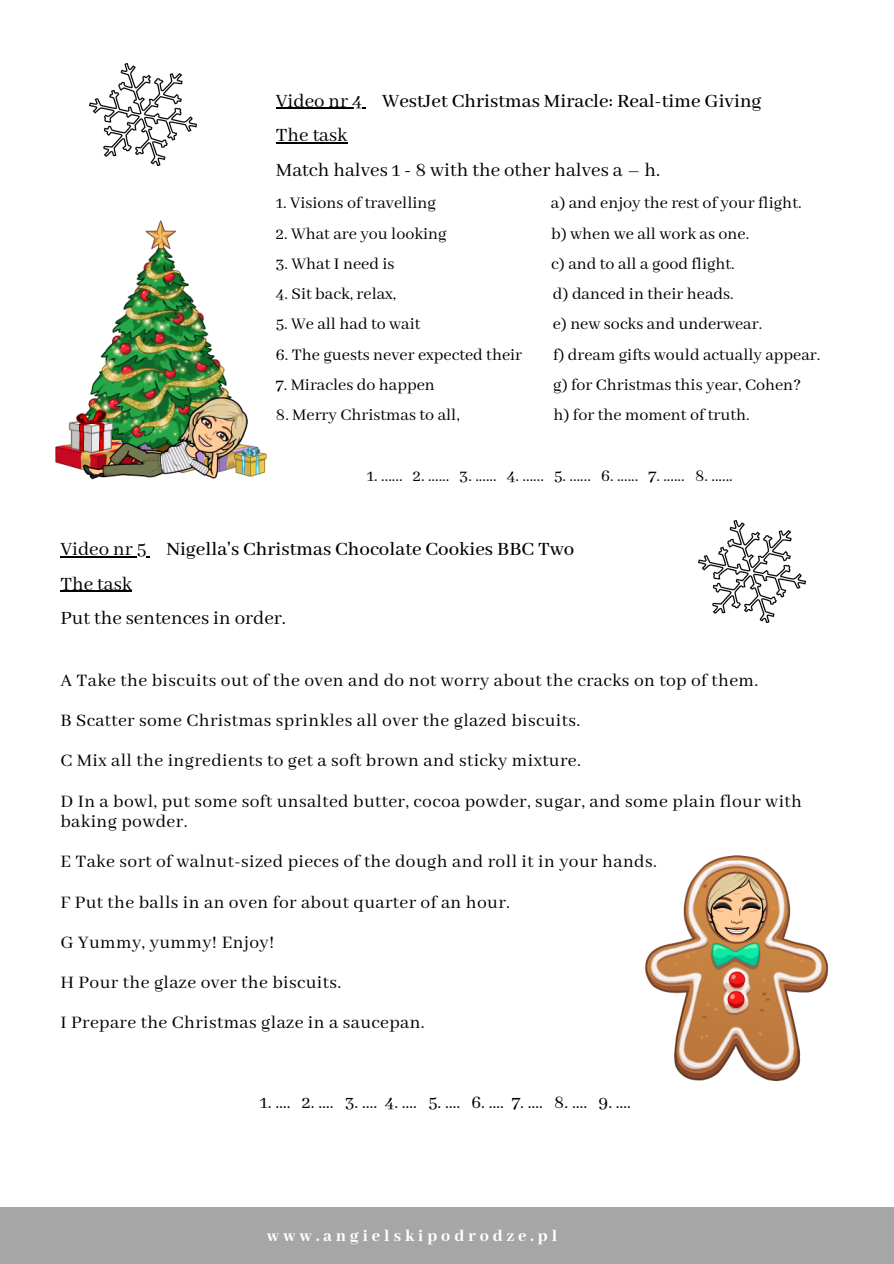
<style>
.page{position:relative;width:894px;height:1264px;background:#fff}
.page>*{position:absolute;margin:0;border:0;box-sizing:border-box;transform-origin:0 0}
.t1{font:20.85px/34.7px "Abhaya Libre";color:#000}
.t2{font:500 20.85px/34.7px "Abhaya Libre";color:#000}
.t3{font:19.5px/40.3px "Abhaya Libre";letter-spacing:.02em;color:#000}
.t4{font:18px "Abhaya Libre";color:#000}
.t5{font:800 18px "Abhaya Libre";letter-spacing:.22em;color:#fff}
.s1{font-weight:500}
.s2{font-weight:400}
</style>
<div class="page">
<div style="left:0;top:1207px;width:893px;height:56px;background:#a6a6a6"></div>
<hr style="left:60px;top:556px;width:86px;height:1px;background:#000">
<hr style="left:60px;top:590px;width:72px;height:1px;background:#000">
<img style="left:55px;top:220px;width:212px;height:260px">
<img style="left:89px;top:63px;width:107px;height:103px">
<hr style="left:276px;top:108px;width:86px;height:1px;background:#000">
<hr style="left:276px;top:142px;width:71px;height:1px;background:#000">
<img style="left:698px;top:520px;width:107px;height:102px">
<img style="left:644px;top:855px;width:185px;height:226px">
<p class="t1" style="left:276px;top:84px;width:487px">Video nr 4 <span class="s1">WestJet Christmas Miracle: Real-time Giving<br></span>The task<br>Match halves 1 - 8 with the other halves a – h.</p>
<p class="t4" style="left:276px;top:193px;width:161px">1. Visions of travelling</p>
<p class="t4" style="left:550px;top:193px;width:252px">a) and enjoy the rest of your flight.</p>
<p class="t4" style="left:276px;top:223px;width:172px">2. What are you looking</p>
<p class="t4" style="left:551px;top:223px;width:200px">b) when we all work as one.</p>
<p class="t4" style="left:276px;top:254px;width:120px">3. What I need is</p>
<p class="t4" style="left:551px;top:254px;width:185px">c) and to all a good flight.</p>
<p class="t4" style="left:276px;top:284px;width:122px">4. Sit back, relax,</p>
<p class="t4" style="left:553px;top:284px;width:182px">d) danced in their heads.</p>
<p class="t4" style="left:276px;top:314px;width:146px">5. We all had to wait</p>
<p class="t4" style="left:552px;top:314px;width:211px">e) new socks and underwear.</p>
<p class="t4" style="left:276px;top:344px;width:248px">6. The guests never expected their</p>
<p class="t4" style="left:553px;top:344px;width:269px">f) dream gifts would actually appear.</p>
<p class="t4" style="left:276px;top:375px;width:160px">7. Miracles do happen</p>
<p class="t4" style="left:553px;top:375px;width:249px">g) for Christmas this year, Cohen?</p>
<p class="t4" style="left:276px;top:405px;width:185px">8. Merry Christmas to all,</p>
<p class="t4" style="left:553px;top:405px;width:198px">h) for the moment of truth.</p>
<p class="t4" style="left:367px;top:465px;width:367px">1. ...... 2. ...... 3. ...... 4. ...... 5. ...... 6. ...... 7. ...... 8. ......</p>
<p class="t2" style="left:60px;top:532px;width:515px"><span class="s2">Video nr 5</span> Nigella's Christmas Chocolate Cookies BBC Two<br><span class="s2">The task<br>Put the sentences in order.</span></p>
<p class="t3" style="left:60px;top:660px;width:742px">A Take the biscuits out of the oven and do not worry about the cracks on top of them.<br>B Scatter some Christmas sprinkles all over the glazed biscuits.<br>C Mix all the ingredients to get a soft brown and sticky mixture.<br>D In a bowl, put some soft unsalted butter, cocoa powder, sugar, and some plain flour with</p>
<p class="t3" style="left:60px;top:801px;width:597px">baking powder.<br>E Take sort of walnut-sized pieces of the dough and roll it in your hands.<br>F Put the balls in an oven for about quarter of an hour.<br>G Yummy, yummy! Enjoy!<br>H Pour the glaze over the biscuits.<br>I Prepare the Christmas glaze in a saucepan.</p>
<p class="t3" style="left:260px;top:1082px;width:372px">1. …. 2. …. 3. …. 4. …. 5. …. 6. …. 7. …. 8. …. 9. ….</p>
<p class="t5" style="left:266px;top:1225px;width:292px">www.angielskipodrodze.pl</p>
</div>
